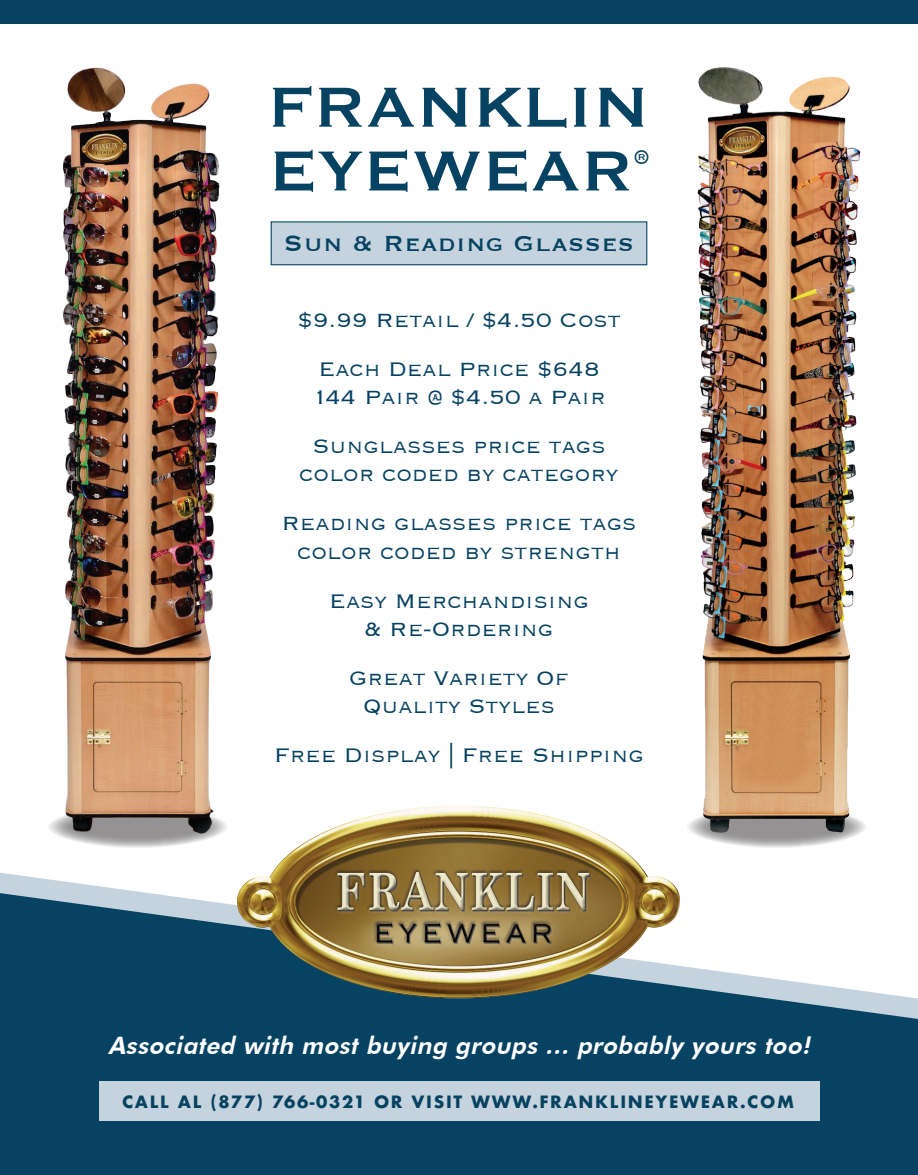
<style>
.page{position:relative;width:918px;height:1175px;background:#fff}
.page>*{position:absolute;margin:0;border:0;box-sizing:border-box;transform-origin:0 0}
.t1{font:73.95px/63.8px "Copperplate";color:#064261}
.t2{font:28.35px "Copperplate";letter-spacing:.03em;color:#064261}
.t3{font:26.1px "Copperplate";color:#064261}
.t4{font:300 25.5px/48.8px "Copperplate";color:#064261;text-align:center}
.t5{font:italic 800 24px "Futura BT";color:#fff}
.t6{font:700 16.5px "Futura";letter-spacing:.1em;color:#064261}
</style>
<div class="page">
<svg style="left:44px;top:803px;width:187px;height:47px"></svg>
<svg style="left:0;top:872px;width:147px;height:21px"></svg>
<svg style="left:0;top:893px;width:918px;height:281px;background:#2c5f79"></svg>
<img style="left:235px;top:806px;width:448px;height:194px">
<div style="left:0;top:0;width:918px;height:24px;background:#064261"></div>
<div style="left:271px;top:222px;width:376px;height:43px;background:#c4d3dd"></div>
<div style="left:271px;top:221px;width:376px;height:44px;border:1px solid #064261"></div>
<div style="left:99px;top:1081px;width:720px;height:39px;background:#c4d3dd"></div>
<img style="left:677px;top:67px;width:189px;height:783px">
<img style="left:44px;top:67px;width:209px;height:779px">
<h1 class="t1" style="left:268px;top:71px;width:383px">FRANKLIN<br>EYEWEAR</h1>
<p class="t3" style="left:634px;top:139px;width:17px">®</p>
<p class="t2" style="left:284px;top:225px;width:352px">Sun &amp; Reading Glasses</p>
<p class="t4" style="left:298px;top:294px;width:325px">$9.99 Retail / $4.50 Cost<br>Each Deal Price $648</p>
<p class="t4" style="left:312px;top:371px;width:295px;text-align:left">144 Pair @ $4.50 a Pair<br>Sunglasses price tags</p>
<p class="t4" style="left:282px;top:449px;width:356px">color coded by category<br>Reading glasses price tags</p>
<p class="t4" style="left:297px;top:526px;width:325px">color coded by strength<br>Easy Merchandising</p>
<p class="t4" style="left:349px;top:603px;width:221px">&amp; Re-Ordering<br>Great Variety Of</p>
<p class="t4" style="left:274px;top:680px;width:371px">Quality Styles<br>Free Display | Free Shipping</p>
<p class="t5" style="left:108px;top:1030px;width:709px">Associated with most buying groups ... probably yours too!</p>
<p class="t6" style="left:122px;top:1090px;width:674px">CALL AL (877) 766-0321 OR VISIT WWW.FRANKLINEYEWEAR.COM</p>
</div>
